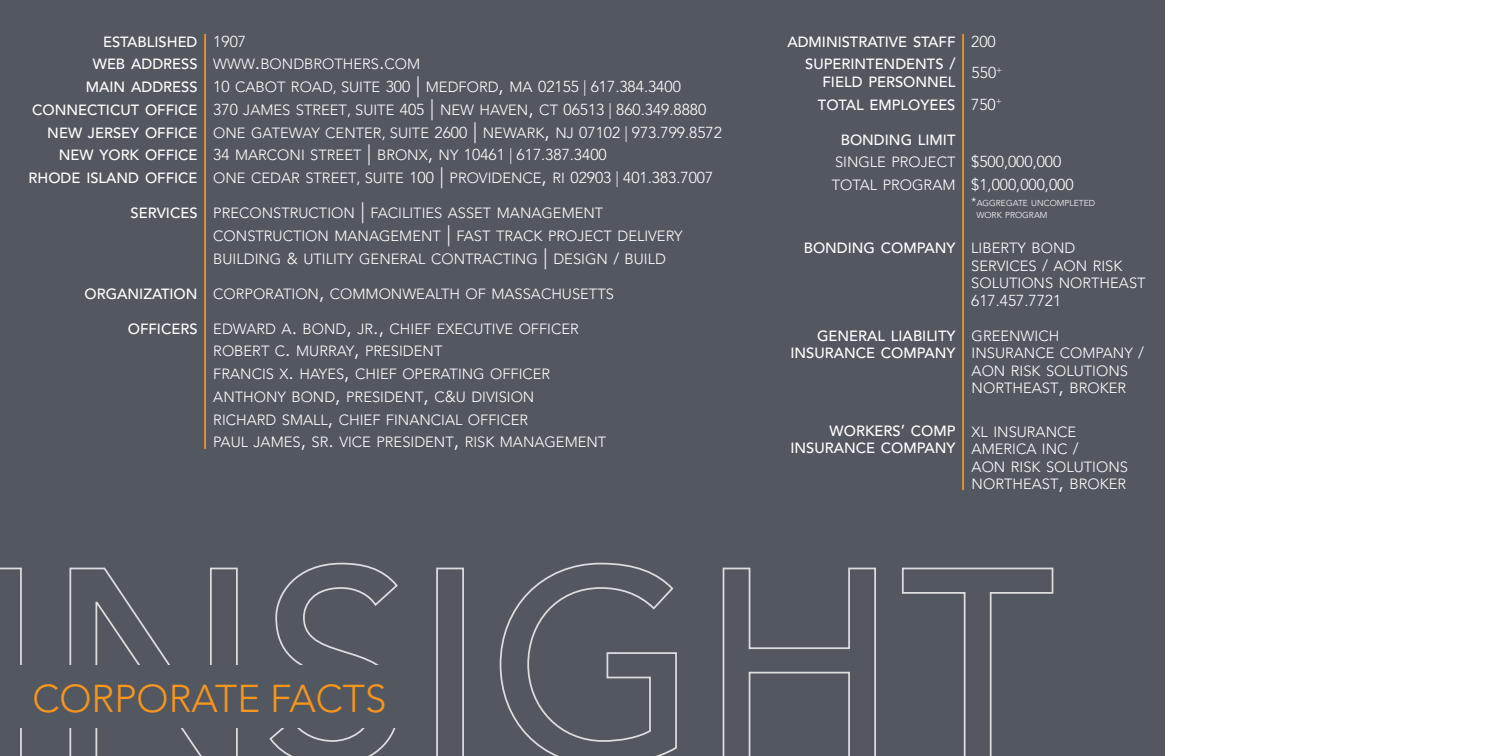
<style>
.page{position:relative;width:1512px;height:756px;background:#fff}
.page>*{position:absolute;margin:0;border:0;box-sizing:border-box;transform-origin:0 0}
.t1{font:300 38.5px "Avenir LT Std";color:#f7951d}
.t2{font:300 15.75px "Avenir LT Std";color:#fff}
.t3{font:300 14.7px "Avenir LT Std";color:#fff}
.t4{font:500 14.7px "Avenir LT Std";color:#fff}
.t5{font:300 8.58px "Avenir LT Std";color:#fff}
.s1{font-weight:300;font-size:15.75px}
.s2{font-weight:500}
.s3{font-size:21px}
.s4{font-weight:500;font-size:14.7px}
.s5{font-size:14.7px}
.s6{font-size:15.75px}
.s7{font-size:12.25px}
.s8{font-weight:300}
</style>
<div class="page">
<div style="left:0;top:0;width:1164px;height:756px;background:#535860"></div>
<svg style="left:0;top:568px;width:22px;height:188px"></svg>
<svg style="left:69px;top:567px;width:169px;height:189px"></svg>
<svg style="left:269px;top:562px;width:129px;height:194px"></svg>
<svg style="left:436px;top:568px;width:28px;height:188px"></svg>
<svg style="left:499px;top:562px;width:178px;height:194px"></svg>
<svg style="left:722px;top:567px;width:154px;height:189px"></svg>
<svg style="left:902px;top:567px;width:152px;height:189px"></svg>
<div style="left:0;top:665px;width:414px;height:63px;background:#535860"></div>
<hr style="left:962px;top:34px;width:2px;height:456px;background:#f7951d">
<hr style="left:204px;top:34px;width:2px;height:415px;background:#f7951d">
<p class="t4" style="left:103px;top:33px;width:145px">ESTABLISHED <span class="s1">1907</span></p>
<p class="t3" style="left:93px;top:56px;width:329px"><span class="s2">WEB ADDRESS</span> WWW<span class="s3">.</span>BONDBROTHERS<span class="s3">.</span>COM</p>
<p class="t2" style="left:86px;top:77px;width:597px"><span class="s4">MAIN ADDRESS</span> 10 <span class="s5">CABOT ROAD</span>, <span class="s5">SUITE</span> 300 <span class="s3">|</span> <span class="s5">MEDFORD</span><span class="s3">,</span> <span class="s5">MA</span> 02155 | 617.384.3400</p>
<p class="t3" style="left:32px;top:101px;width:676px"><span class="s2">CONNECTICUT OFFICE</span> <span class="s6">370</span> JAMES STREET<span class="s6">,</span> SUITE <span class="s6">405</span> <span class="s3">|</span> NEW HAVEN<span class="s3">,</span> CT <span class="s6">06513 | 860.349.8880</span></p>
<p class="t3" style="left:47px;top:124px;width:676px"><span class="s2">NEW JERSEY OFFICE</span> ONE GATEWAY CENTER<span class="s6">,</span> SUITE <span class="s6">2600</span> <span class="s3">|</span> NEWARK<span class="s3">,</span> NJ <span class="s6">07102 | 973.799.8572</span></p>
<p class="t2" style="left:59px;top:146px;width:549px"><span class="s4">NEW YORK OFFICE</span> 34 <span class="s5">MARCONI STREET</span> <span class="s3">|</span> <span class="s5">BRONX</span><span class="s3">,</span> <span class="s5">NY</span> 10461 | 617.387.3400</p>
<p class="t3" style="left:29px;top:169px;width:686px"><span class="s2">RHODE ISLAND OFFICE</span> ONE CEDAR STREET<span class="s6">,</span> SUITE <span class="s6">100</span> <span class="s3">|</span> PROVIDENCE<span class="s3">,</span> RI <span class="s6">02903 | 401.383.7007</span></p>
<p class="t3" style="left:131px;top:204px;width:474px"><span class="s2">SERVICES</span> PRECONSTRUCTION <span class="s3">|</span> FACILITIES ASSET MANAGEMENT</p>
<p class="t3" style="left:213px;top:227px;width:471px">CONSTRUCTION MANAGEMENT <span class="s3">|</span> FAST TRACK PROJECT DELIVERY</p>
<p class="t3" style="left:213px;top:250px;width:454px">BUILDING <span class="s6">&amp;</span> UTILITY GENERAL CONTRACTING <span class="s3">|</span> DESIGN <span class="s6">/</span> BUILD</p>
<p class="t3" style="left:85px;top:285px;width:531px"><span class="s2">ORGANIZATION</span> CORPORATION<span class="s3">,</span> COMMONWEALTH OF MASSACHUSETTS</p>
<p class="t3" style="left:128px;top:320px;width:453px"><span class="s2">OFFICERS</span> EDWARD A<span class="s3">.</span> BOND<span class="s3">,</span> JR<span class="s3">.,</span> CHIEF EXECUTIVE OFFICER</p>
<p class="t3" style="left:213px;top:343px;width:231px">ROBERT C<span class="s3">.</span> MURRAY<span class="s3">,</span> PRESIDENT</p>
<p class="t3" style="left:213px;top:365px;width:339px">FRANCIS X<span class="s3">.</span> HAYES<span class="s3">,</span> CHIEF OPERATING OFFICER</p>
<p class="t3" style="left:213px;top:388px;width:323px">ANTHONY BOND<span class="s3">,</span> PRESIDENT<span class="s3">,</span> C<span class="s6">&amp;</span>U DIVISION</p>
<p class="t3" style="left:213px;top:411px;width:316px">RICHARD SMALL<span class="s3">,</span> CHIEF FINANCIAL OFFICER</p>
<p class="t3" style="left:213px;top:434px;width:395px">PAUL JAMES<span class="s3">,</span> SR<span class="s3">.</span> VICE PRESIDENT<span class="s3">,</span> RISK MANAGEMENT</p>
<p class="t4" style="left:787px;top:33px;width:210px">ADMINISTRATIVE STAFF <span class="s1">200</span></p>
<p class="t4" style="left:805px;top:56px;width:152px">SUPERINTENDENTS <span class="s6">/</span></p>
<p class="t4" style="left:823px;top:73px;width:134px">FIELD PERSONNEL</p>
<p class="t4" style="left:818px;top:96px;width:186px">TOTAL EMPLOYEES <span class="s1">750</span><sup>+</sup></p>
<p class="t4" style="left:841px;top:131px;width:116px">BONDING LIMIT</p>
<p class="t3" style="left:835px;top:154px;width:228px">SINGLE PROJECT <span class="s6">$500,000,000</span></p>
<p class="t2" style="left:832px;top:175px;width:243px"><span class="s5">TOTAL PROGRAM</span> $1,000,000,000</p>
<p class="t5" style="left:971px;top:198px;width:125px"><span class="s7">*</span>AGGREGATE UNCOMPLETED</p>
<p class="t5" style="left:976px;top:210px;width:73px">WORK PROGRAM</p>
<p class="t4" style="left:804px;top:240px;width:273px">BONDING COMPANY <span class="s8">LIBERTY BOND</span></p>
<p class="t3" style="left:971px;top:257px;width:153px">SERVICES <span class="s6">/</span> AON RISK</p>
<p class="t3" style="left:971px;top:274px;width:176px">SOLUTIONS NORTHEAST</p>
<p class="t2" style="left:971px;top:291px;width:92px">617.457.7721</p>
<p class="t4" style="left:817px;top:327px;width:140px">GENERAL LIABILITY</p>
<p class="t4" style="left:790px;top:345px;width:167px">INSURANCE COMPANY</p>
<p class="t2" style="left:972px;top:63px;width:32px">550<sup>+</sup></p>
<p class="t3" style="left:972px;top:327px;width:89px">GREENWICH</p>
<p class="t3" style="left:972px;top:345px;width:174px">INSURANCE COMPANY <span class="s6">/</span></p>
<p class="t3" style="left:972px;top:362px;width:158px">AON RISK SOLUTIONS</p>
<p class="t3" style="left:972px;top:380px;width:156px">NORTHEAST<span class="s3">,</span> BROKER</p>
<p class="t3" style="left:972px;top:423px;width:106px">XL INSURANCE</p>
<p class="t3" style="left:972px;top:440px;width:109px">AMERICA INC <span class="s6">/</span></p>
<p class="t3" style="left:972px;top:458px;width:158px">AON RISK SOLUTIONS</p>
<p class="t3" style="left:972px;top:475px;width:156px">NORTHEAST<span class="s3">,</span> BROKER</p>
<p class="t4" style="left:830px;top:422px;width:127px">WORKERS<span class="s6">’</span> COMP</p>
<p class="t4" style="left:790px;top:440px;width:167px">INSURANCE COMPANY</p>
<p class="t1" style="left:32px;top:677px;width:356px">CORPORATE FACTS</p>
</div>
